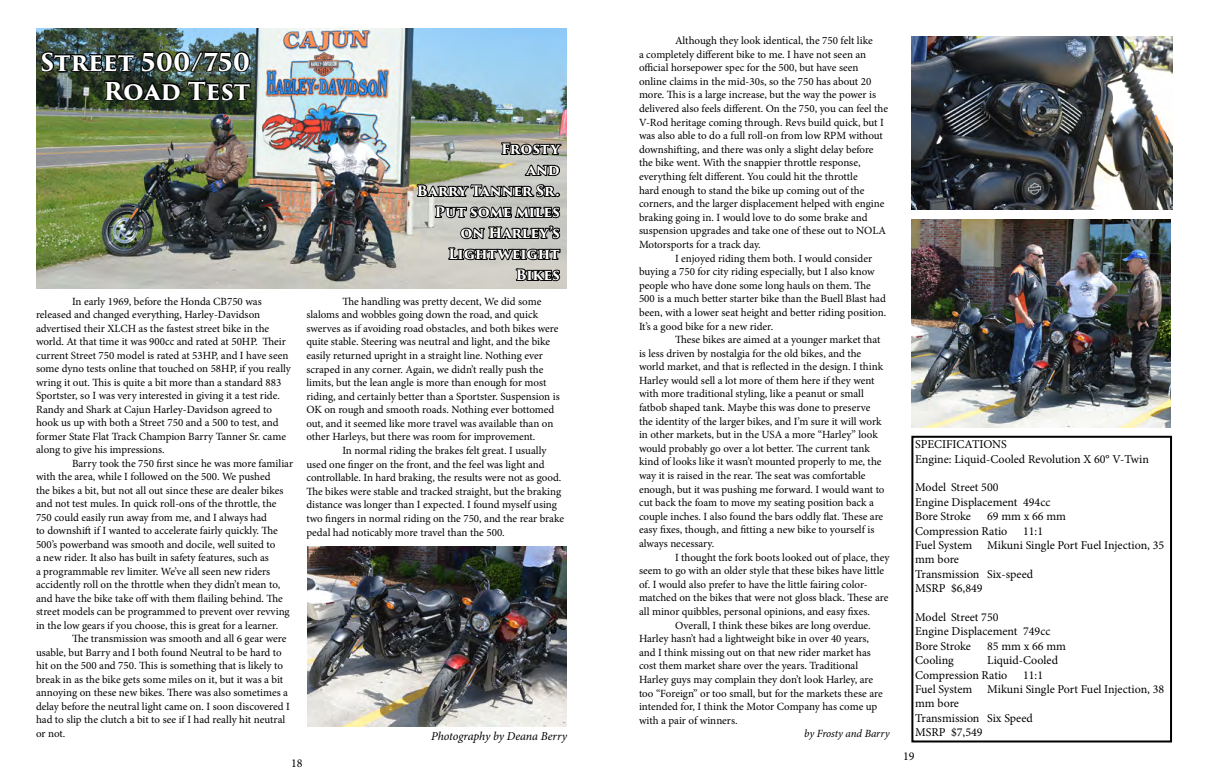
<style>
.page{position:relative;width:1206px;height:783px;background:#fff}
.page>*{position:absolute;margin:0;border:0;box-sizing:border-box;transform-origin:0 0}
.t1{font:700 24px/28.8px "Trajan Pro 3";color:#fff;text-align:right}
.t2{font:700 14px/21px "Trajan Pro 3";letter-spacing:-.005em;color:#fff;text-align:right}
.t3{font:12px/14.4px "Minion Pro";color:#000}
.t4{font:italic 12px "Minion Pro";letter-spacing:-.005em;color:#000}
.t5{font:11px/13.6px "Minion Pro";letter-spacing:-.005em;color:#000}
.t6{font:italic 11px "Minion Pro";letter-spacing:-.01em;color:#000}
</style>
<div class="page">
<img style="left:911px;top:220px;width:260px;height:207px">
<img style="left:36px;top:28px;width:531px;height:261px">
<img style="left:40px;top:28px;width:212px;height:120px">
<img style="left:416px;top:28px;width:147px;height:261px">
<img style="left:308px;top:547px;width:259px;height:180px">
<div style="left:911px;top:436px;width:261px;height:306px;border:2px solid #000"></div>
<img style="left:911px;top:36px;width:261px;height:174px">
<h1 class="t1" style="left:41px;top:48px;width:211px">Street 500/750<br>Road Test</h1>
<p class="t5" style="left:36px;top:294px;width:256px;text-indent:36px">In early 1969, before the Honda CB750 was released and changed everything, Harley-Davidson advertised their XLCH as the fastest street bike in the world. At that time it was 900cc and rated at 50HP. Their current Street 750 model is rated at 53HP, and I have seen some dyno tests online that touched on 58HP, if you really wring it out. This is quite a bit more than a standard 883<br>Sportster, so I was very interested in giving it a test ride.<br>Randy and Shark at Cajun Harley-Davidson agreed to hook us up with both a Street 750 and a 500 to test, and former State Flat Track Champion Barry Tanner Sr. came along to give his impressions.</p>
<p class="t5" style="left:36px;top:456px;width:259px;text-indent:36px">Barry took the 750 first since he was more familiar with the area, while I followed on the 500. We pushed<br>the bikes a bit, but not all out since these are dealer bikes and not test mules. In quick roll-ons of the throttle, the 750 could easily run away from me, and I always had<br>to downshift if I wanted to accelerate fairly quickly. The 500’s powerband was smooth and docile, well suited to<br>a new rider. It also has built in safety features, such as<br>a programmable rev limiter. We’ve all seen new riders accidently roll on the throttle when they didn’t mean to, and have the bike take off with them flailing behind. The street models can be programmed to prevent over revving in the low gears if you choose, this is great for a learner.</p>
<p class="t5" style="left:36px;top:632px;width:255px;text-indent:36px">The transmission was smooth and all 6 gear were usable, but Barry and I both found Neutral to be hard to hit on the 500 and 750. This is something that is likely to break in as the bike gets some miles on it, but it was a bit annoying on these new bikes. There was also sometimes a delay before the neutral light came on. I soon discovered I had to slip the clutch a bit to see if I had really hit neutral or not.</p>
<p class="t2" style="left:417px;top:139px;width:144px">Frosty<br>and<br>Barry Tanner Sr.<br>Put some miles on Harley’s<br>Lightweight<br>Bikes</p>
<p class="t5" style="left:306px;top:294px;width:255px;text-indent:36px">The handling was pretty decent, We did some slaloms and wobbles going down the road, and quick swerves as if avoiding road obstacles, and both bikes were quite stable. Steering was neutral and light, and the bike easily returned upright in a straight line. Nothing ever scraped in any corner. Again, we didn’t really push the limits, but the lean angle is more than enough for most riding, and certainly better than a Sportster. Suspension is OK on rough and smooth roads. Nothing ever bottomed out, and it seemed like more travel was available than on other Harleys, but there was room for improvement.</p>
<p class="t5" style="left:306px;top:444px;width:259px;text-indent:36px">In normal riding the brakes felt great. I usually used one finger on the front, and the feel was light and controllable. In hard braking, the results were not as good.<br>The bikes were stable and tracked straight, but the braking distance was longer than I expected. I found myself using two fingers in normal riding on the 750, and the rear brake pedal had noticably more travel than the 500.</p>
<p class="t4" style="left:431px;top:728px;width:137px">Photography by Deana Berry</p>
<p class="t3" style="left:291px;top:756px;width:13px">18</p>
<p class="t5" style="left:639px;top:34px;width:251px;text-indent:36px">Although they look identical, the 750 felt like<br>a completely different bike to me. I have not seen an official horsepower spec for the 500, but have seen online claims in the mid-30s, so the 750 has about 20 more. This is a large increase, but the way the power is delivered also feels different. On the 750, you can feel the V-Rod heritage coming through. Revs build quick, but I was also able to do a full roll-on from low RPM without downshifting, and there was only a slight delay before the bike went. With the snappier throttle response, everything felt different. You could hit the throttle<br>hard enough to stand the bike up coming out of the corners, and the larger displacement helped with engine braking going in. I would love to do some brake and suspension upgrades and take one of these out to NOLA Motorsports for a track day.</p>
<p class="t5" style="left:639px;top:251px;width:249px;text-indent:36px">I enjoyed riding them both. I would consider buying a 750 for city riding especially, but I also know people who have done some long hauls on them. The 500 is a much better starter bike than the Buell Blast had been, with a lower seat height and better riding position.<br>It’s a good bike for a new rider.</p>
<p class="t5" style="left:639px;top:333px;width:247px;text-indent:36px">These bikes are aimed at a younger market that is less driven by nostalgia for the old bikes, and the world market, and that is reflected in the design. I think Harley would sell a lot more of them here if they went with more traditional styling, like a peanut or small fatbob shaped tank. Maybe this was done to preserve the identity of the larger bikes, and I’m sure it will work in other markets, but in the USA a more “Harley” look would probably go over a lot better. The current tank kind of looks like it wasn’t mounted properly to me, the way it is raised in the rear. The seat was comfortable enough, but it was pushing me forward. I would want to cut back the foam to move my seating position back a couple inches. I also found the bars oddly flat. These are easy fixes, though, and fitting a new bike to yourself is always necessary.</p>
<p class="t5" style="left:675px;top:550px;width:216px">I thought the fork boots looked out of place, they</p>
<p class="t5" style="left:639px;top:564px;width:247px">seem to go with an older style that these bikes have little</p>
<p class="t5" style="left:639px;top:578px;width:230px">of. I would also prefer to have the little fairing color-</p>
<p class="t5" style="left:639px;top:591px;width:251px">matched on the bikes that were not gloss black. These are</p>
<p class="t5" style="left:639px;top:605px;width:232px">all minor quibbles, personal opinions, and easy fixes.</p>
<p class="t5" style="left:675px;top:618px;width:197px">Overall, I think these bikes are long overdue.</p>
<p class="t5" style="left:639px;top:632px;width:232px">Harley hasn’t had a lightweight bike in over 40 years,</p>
<p class="t5" style="left:639px;top:646px;width:233px">and I think missing out on that new rider market has</p>
<p class="t5" style="left:639px;top:659px;width:221px">cost them market share over the years. Traditional</p>
<p class="t5" style="left:639px;top:673px;width:236px">Harley guys may complain they don’t look Harley, are</p>
<p class="t5" style="left:639px;top:686px;width:245px">too “Foreign” or too small, but for the markets these are</p>
<p class="t5" style="left:639px;top:700px;width:240px">intended for, I think the Motor Company has come up</p>
<p class="t5" style="left:639px;top:714px;width:100px">with a pair of winners.</p>
<p class="t6" style="left:804px;top:726px;width:87px">by Frosty and Barry</p>
<p class="t3" style="left:915px;top:437px;width:235px">SPECIFICATIONS<br>Engine: Liquid-Cooled Revolution X 60° V-Twin</p>
<p class="t3" style="left:915px;top:480px;width:137px">Model Street 500<br>Engine Displacement 494cc<br>Bore Stroke</p>
<p class="t3" style="left:915px;top:509px;width:152px;text-indent:72px">69 mm x 66 mm<br>Compression Ratio</p>
<p class="t3" style="left:915px;top:524px;width:251px;text-indent:108px">11:1<br>Fuel System Mikuni Single Port Fuel Injection, 35 mm bore<br>Transmission Six-speed<br>MSRP $6,849</p>
<p class="t3" style="left:915px;top:610px;width:137px">Model Street 750<br>Engine Displacement 749cc<br>Bore Stroke</p>
<p class="t3" style="left:987px;top:639px;width:80px">85 mm x 66 mm</p>
<p class="t3" style="left:915px;top:653px;width:40px">Cooling</p>
<p class="t3" style="left:915px;top:653px;width:144px;text-indent:72px">Liquid-Cooled<br>Compression Ratio</p>
<p class="t3" style="left:915px;top:668px;width:251px;text-indent:108px">11:1<br>Fuel System Mikuni Single Port Fuel Injection, 38 mm bore<br>Transmission Six Speed<br>MSRP $7,549</p>
<p class="t3" style="left:903px;top:749px;width:13px">19</p>
</div>
